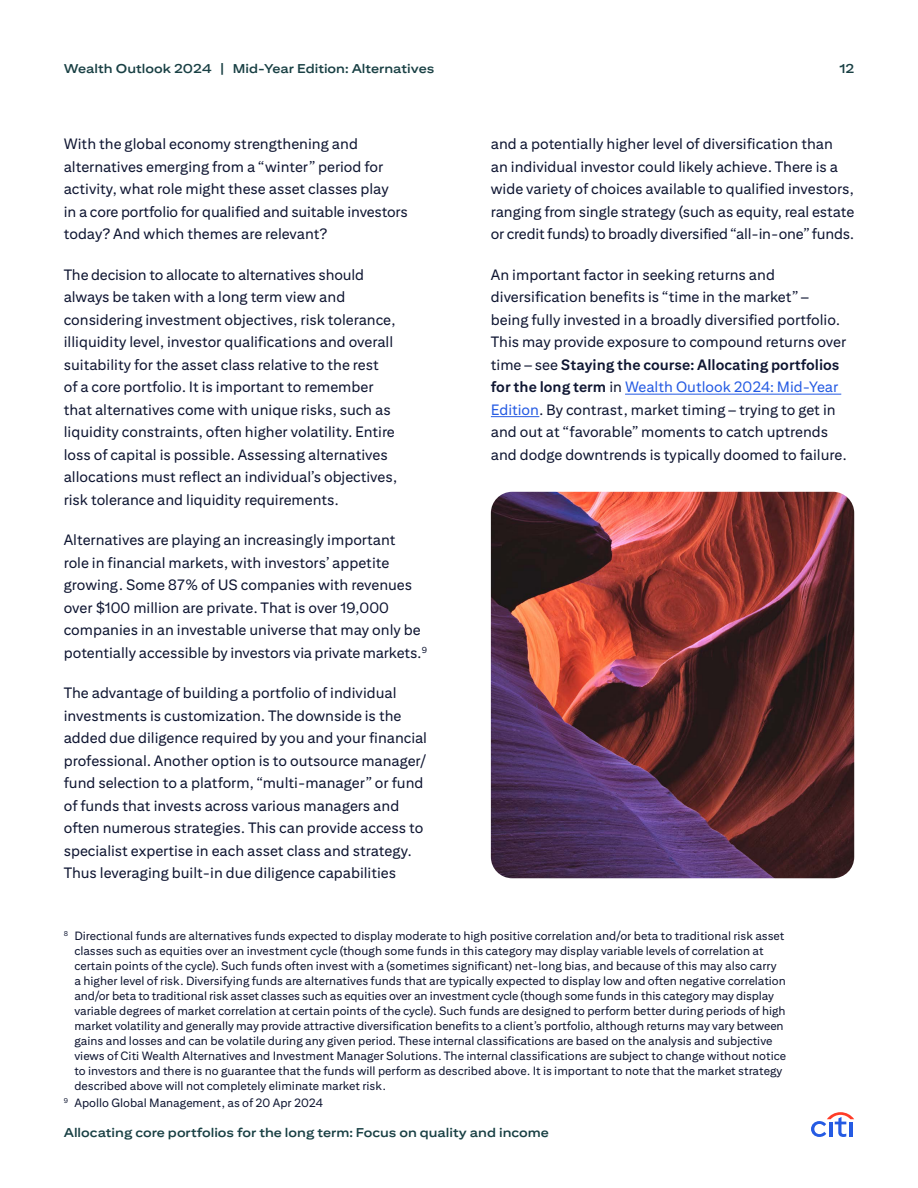
<style>
.page{position:relative;width:918px;height:1188px;background:#fff}
.page>*{position:absolute;margin:0;border:0;box-sizing:border-box;transform-origin:0 0}
.t1{font:15px/22.5px "Citi Sans Text";color:#0f1632}
.t2{font:700 12.75px "Citi Sans Display";color:#194044}
.t3{font:12px/15px "Citi Sans Text";color:#0f1632}
.s1{font-weight:700}
.s2{color:#255be3}
</style>
<div class="page">
<img style="left:491px;top:492px;width:363px;height:386px">
<svg style="left:811px;top:1112px;width:43px;height:25px"></svg>
<hr style="left:625px;top:394px;width:216px;height:1px;background:#255be3">
<hr style="left:491px;top:416px;width:48px;height:1px;background:#255be3">
<p class="t2" style="left:64px;top:61px;width:372px">Wealth Outlook 2024 | Mid-Year Edition: Alternatives</p>
<p class="t2" style="left:839px;top:61px;width:16px">12</p>
<p class="t1" style="left:64px;top:132px;width:346px">With the global economy strengthening and alternatives emerging from a “winter” period for activity, what role might these asset classes play<br>in a core portfolio for qualified and suitable investors today? And which themes are relevant?</p>
<p class="t1" style="left:64px;top:263px;width:335px">The decision to allocate to alternatives should always be taken with a long term view and considering investment objectives, risk tolerance, illiquidity level, investor qualifications and overall suitability for the asset class relative to the rest<br>of a core portfolio. It is important to remember that alternatives come with unique risks, such as liquidity constraints, often higher volatility. Entire loss of capital is possible. Assessing alternatives allocations must reflect an individual’s objectives, risk tolerance and liquidity requirements.</p>
<p class="t1" style="left:64px;top:528px;width:365px">Alternatives are playing an increasingly important<br>role in financial markets, with investors’ appetite growing. Some 87% of US companies with revenues over $100 million are private. That is over 19,000 companies in an investable universe that may only be potentially accessible by investors via private markets.<sup>9</sup></p>
<p class="t1" style="left:64px;top:681px;width:365px">The advantage of building a portfolio of individual investments is customization. The downside is the added due diligence required by you and your financial professional. Another option is to outsource manager/ fund selection to a platform, “multi-manager” or fund of funds that invests across various managers and often numerous strategies. This can provide access to specialist expertise in each asset class and strategy.<br>Thus leveraging built-in due diligence capabilities</p>
<p class="t1" style="left:491px;top:132px;width:365px">and a potentially higher level of diversification than<br>an individual investor could likely achieve. There is a wide variety of choices available to qualified investors, ranging from single strategy (such as equity, real estate or credit funds) to broadly diversified “all-in-one” funds.</p>
<p class="t1" style="left:491px;top:263px;width:357px">An important factor in seeking returns and diversification benefits is “time in the market” – being fully invested in a broadly diversified portfolio.<br>This may provide exposure to compound returns over time – see <span class="s1">Staying the course: Allocating portfolios for the long term</span> in <span class="s2">Wealth Outlook 2024: Mid-Year Edition</span>. By contrast, market timing – trying to get in and out at “favorable” moments to catch uptrends and dodge downtrends is typically doomed to failure.</p>
<p class="t3" style="left:74px;top:928px;width:713px;text-indent:-11px"><sup>8</sup> Directional funds are alternatives funds expected to display moderate to high positive correlation and/or beta to traditional risk asset classes such as equities over an investment cycle (though some funds in this category may display variable levels of correlation at certain points of the cycle). Such funds often invest with a (sometimes significant) net-long bias, and because of this may also carry a higher level of risk. Diversifying funds are alternatives funds that are typically expected to display low and often negative correlation and/or beta to traditional risk asset classes such as equities over an investment cycle (though some funds in this category may display variable degrees of market correlation at certain points of the cycle). Such funds are designed to perform better during periods of high market volatility and generally may provide attractive diversification benefits to a client’s portfolio, although returns may vary between gains and losses and can be volatile during any given period. These internal classifications are based on the analysis and subjective views of Citi Wealth Alternatives and Investment Manager Solutions. The internal classifications are subject to change without notice to investors and there is no guarantee that the funds will perform as described above. It is important to note that the market strategy described above will not completely eliminate market risk.</p>
<p class="t3" style="left:64px;top:1095px;width:261px"><sup>9</sup> Apollo Global Management, as of 20 Apr 2024</p>
<p class="t2" style="left:64px;top:1125px;width:487px">Allocating core portfolios for the long term: Focus on quality and income</p>
</div>
